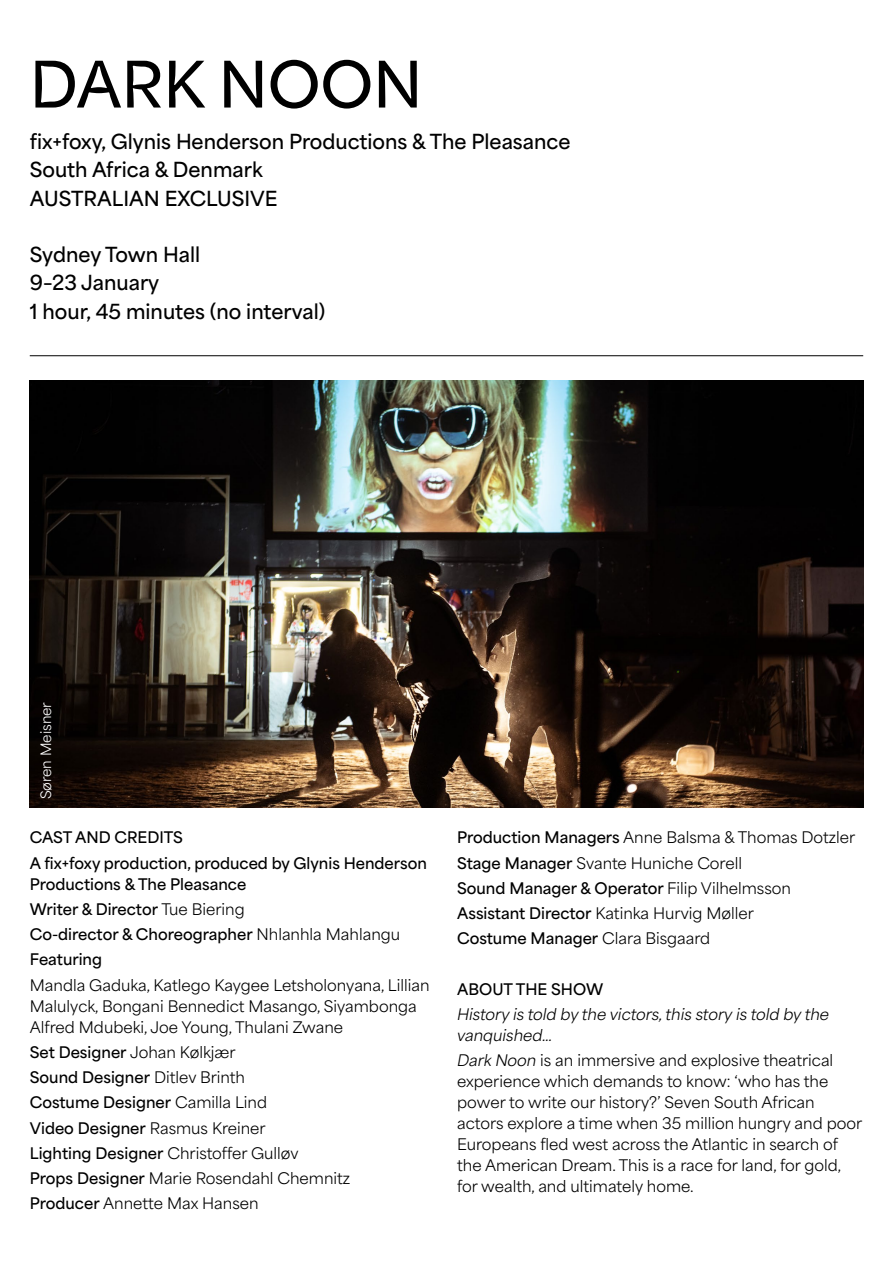
<style>
.page{position:relative;width:893px;height:1263px;background:#fff}
.page>*{position:absolute;margin:0;border:0;box-sizing:border-box;transform-origin:0 0}
.t1{font:60px "Area Bold Inktrap";color:#000}
.t2{font:700 19.5px/28.2px "Area";color:#000}
.t3{font:15px/25.2px "Area";color:#000}
.t4{font:700 15px/25.2px "Area";color:#000}
.t5{font:italic 15px/21px "Area";color:#000}
.t6{font:13.5px "Area";color:#fff}
.s1{font-weight:400}
.s2{font-weight:700}
.s3{font-style:italic}
</style>
<div class="page">
<hr style="left:30px;top:355px;width:833px;height:1px;background:#000">
<img style="left:30px;top:381px;width:833px;height:427px">
<h1 class="t1" style="left:30px;top:44px;width:394px">DARK NOON</h1>
<h2 class="t2" style="left:30px;top:127px;width:542px">fix+foxy, Glynis Henderson Productions &amp; The Pleasance<br>South Africa &amp; Denmark<br>AUSTRALIAN EXCLUSIVE</h2>
<h2 class="t2" style="left:30px;top:240px;width:297px">Sydney Town Hall<br>9–23 January<br>1 hour, 45 minutes (no interval)</h2>
<p class="t6" style="left:37px;top:799px;width:99px;rotate:-90deg">Søren Meisner</p>
<p class="t4" style="left:30px;top:825px;width:399px">CAST AND CREDITS<br>A fix+foxy production, produced by Glynis Henderson</p>
<p class="t4" style="left:30px;top:871px;width:372px">Productions &amp; The Pleasance<br>Writer &amp; Director <span class="s1">Tue Biering<br></span>Co-director &amp; Choreographer <span class="s1">Nhlanhla Mahlangu<br></span>Featuring</p>
<p class="t3" style="left:30px;top:974px;width:401px;line-height:21px">Mandla Gaduka, Katlego Kaygee Letsholonyana, Lillian<br>Malulyck, Bongani Bennedict Masango, Siyambonga<br>Alfred Mdubeki, Joe Young, Thulani Zwane</p>
<p class="t3" style="left:30px;top:1039px;width:322px"><span class="s2">Set Designer</span> Johan Kølkjær<br><span class="s2">Sound Designer</span> Ditlev Brinth<br><span class="s2">Costume Designer</span> Camilla Lind<br><span class="s2">Video Designer</span> Rasmus Kreiner<br><span class="s2">Lighting Designer</span> Christoffer Gulløv<br><span class="s2">Props Designer</span> Marie Rosendahl Chemnitz<br><span class="s2">Producer</span> Annette Max Hansen</p>
<p class="t3" style="left:457px;top:825px;width:400px"><span class="s2">Production Managers</span> Anne Balsma &amp; Thomas Dotzler <span class="s2">Stage Manager</span> Svante Huniche Corell<br><span class="s2">Sound Manager &amp; Operator</span> Filip Vilhelmsson <span class="s2">Assistant Director</span> Katinka Hurvig Møller<br><span class="s2">Costume Manager</span> Clara Bisgaard</p>
<p class="t4" style="left:457px;top:976px;width:148px">ABOUT THE SHOW</p>
<p class="t5" style="left:457px;top:1003px;width:373px">History is told by the victors, this story is told by the vanquished…</p>
<p class="t3" style="left:457px;top:1050px;width:406px;line-height:21px"><span class="s3">Dark Noon</span> is an immersive and explosive theatrical experience which demands to know: ‘who has the power to write our history?’ Seven South African actors explore a time when 35 million hungry and poor Europeans fled west across the Atlantic in search of the American Dream. This is a race for land, for gold, for wealth, and ultimately home.</p>
</div>
